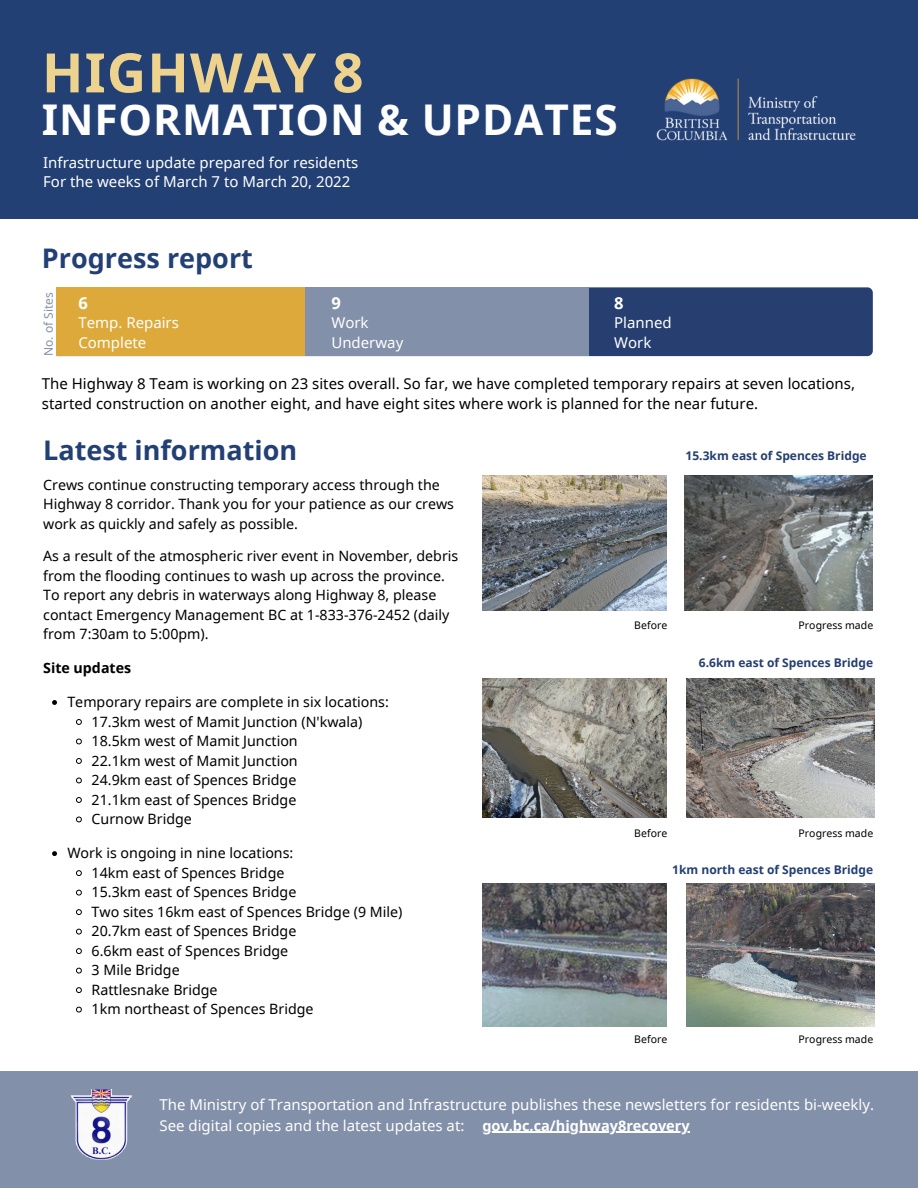
<style>
.page{position:relative;width:918px;height:1188px;background:#fff}
.page>*{position:absolute;margin:0;border:0;box-sizing:border-box;transform-origin:0 0}
.t1{font:700 54.3px "BC Sans";letter-spacing:.02em;color:#eed38f}
.t2{font:700 42.3px "BC Sans";letter-spacing:.02em;color:#fefefe}
.t3{font:700 27px "BC Sans";color:#234075}
.t4{font:700 16.5px "BC Sans";color:#fff}
.t5{font:15px/20.2px "BC Sans";color:#000}
.t6{font:15px "BC Sans";color:#fefefe}
.t7{font:15px/20.2px "BC Sans";color:#fff}
.t8{font:700 14.55px "BC Sans";color:#fefefe}
.t9{font:14.25px/19.5px "BC Sans";color:#000}
.t10{font:700 14.25px "BC Sans";color:#000}
.t11{font:700 12px "BC Sans";color:#263f70}
.t12{font:700 12px "BC Sans";color:#234075}
.t13{font:12px "BC Sans";color:#8290a9}
.t14{font:10.5px "BC Sans";color:#000}
</style>
<div class="page">
<div style="left:0;top:0;width:918px;height:218px;background:#234075"></div>
<img style="left:656px;top:78px;width:200px;height:63px">
<div style="left:0;top:1071px;width:918px;height:117px;background:#8290a9"></div>
<img style="left:71px;top:1090px;width:61px;height:69px">
<div style="left:589px;top:287px;width:284px;height:69px;background:#263f70"></div>
<div style="left:57px;top:287px;width:532px;height:69px;background:#8290a9"></div>
<div style="left:57px;top:287px;width:248px;height:69px;background:#dda93a"></div>
<img style="left:482px;top:476px;width:185px;height:135px">
<img style="left:685px;top:476px;width:188px;height:135px">
<img style="left:482px;top:678px;width:185px;height:140px">
<img style="left:686px;top:678px;width:188px;height:140px">
<img style="left:482px;top:883px;width:185px;height:143px">
<img style="left:686px;top:883px;width:188px;height:143px">
<hr style="left:482px;top:1132px;width:208px;height:1px;background:#fefefe">
<svg style="left:52px;top:700px;width:5px;height:5px"></svg>
<svg style="left:76px;top:719px;width:6px;height:6px"></svg>
<svg style="left:76px;top:738px;width:6px;height:7px"></svg>
<svg style="left:76px;top:758px;width:6px;height:6px"></svg>
<svg style="left:76px;top:777px;width:6px;height:7px"></svg>
<svg style="left:76px;top:797px;width:6px;height:6px"></svg>
<svg style="left:76px;top:816px;width:6px;height:7px"></svg>
<svg style="left:52px;top:851px;width:5px;height:5px"></svg>
<svg style="left:76px;top:870px;width:6px;height:6px"></svg>
<svg style="left:76px;top:889px;width:6px;height:7px"></svg>
<svg style="left:76px;top:909px;width:6px;height:6px"></svg>
<svg style="left:76px;top:928px;width:6px;height:7px"></svg>
<svg style="left:76px;top:948px;width:6px;height:6px"></svg>
<svg style="left:76px;top:967px;width:6px;height:7px"></svg>
<svg style="left:76px;top:987px;width:6px;height:6px"></svg>
<svg style="left:76px;top:1006px;width:6px;height:7px"></svg>
<p class="t1" style="left:42px;top:34px;width:323px">HIGHWAY 8</p>
<p class="t2" style="left:42px;top:90px;width:577px">INFORMATION &amp; UPDATES</p>
<p class="t7" style="left:43px;top:152px;width:317px">Infrastructure update prepared for residents</p>
<p class="t7" style="left:43px;top:171px;width:309px">For the weeks of March 7 to March 20, 2022</p>
<p class="t3" style="left:42px;top:239px;width:213px">Progress report</p>
<p class="t13" style="left:40px;top:356px;width:65px;rotate:-90deg">No. of Sites</p>
<p class="t4" style="left:78px;top:291px;width:11px">6</p>
<p class="t4" style="left:331px;top:291px;width:11px">9</p>
<p class="t4" style="left:614px;top:291px;width:11px">8</p>
<p class="t7" style="left:78px;top:312px;width:102px">Temp. Repairs<br>Complete</p>
<p class="t7" style="left:331px;top:312px;width:39px">Work</p>
<p class="t7" style="left:331px;top:332px;width:73px">Underway</p>
<p class="t7" style="left:614px;top:312px;width:59px">Planned</p>
<p class="t7" style="left:614px;top:332px;width:39px">Work</p>
<p class="t5" style="left:42px;top:373px;width:815px">The Highway 8 Team is working on 23 sites overall. So far, we have completed temporary repairs at seven locations, started construction on another eight, and have eight sites where work is planned for the near future.</p>
<p class="t3" style="left:43px;top:431px;width:256px">Latest information</p>
<p class="t9" style="left:43px;top:474px;width:412px">Crews continue constructing temporary access through the<br>Highway 8 corridor. Thank you for your patience as our crews work as quickly and safely as possible.</p>
<p class="t9" style="left:43px;top:546px;width:417px">As a result of the atmospheric river event in November, debris from the flooding continues to wash up across the province.<br>To report any debris in waterways along Highway 8, please contact Emergency Management BC at 1-833-376-2452 (daily from 7:30am to 5:00pm).</p>
<p class="t10" style="left:43px;top:658px;width:90px">Site updates</p>
<p class="t9" style="left:67px;top:692px;width:323px">Temporary repairs are complete in six locations:</p>
<p class="t9" style="left:92px;top:712px;width:272px">17.3km west of Mamit Junction (N'kwala)</p>
<p class="t9" style="left:92px;top:731px;width:208px">18.5km west of Mamit Junction</p>
<p class="t9" style="left:92px;top:751px;width:208px">22.1km west of Mamit Junction</p>
<p class="t9" style="left:92px;top:770px;width:206px">24.9km east of Spences Bridge</p>
<p class="t9" style="left:92px;top:790px;width:206px">21.1km east of Spences Bridge</p>
<p class="t9" style="left:92px;top:809px;width:102px">Curnow Bridge</p>
<p class="t9" style="left:67px;top:843px;width:227px">Work is ongoing in nine locations:</p>
<p class="t9" style="left:92px;top:863px;width:194px">14km east of Spences Bridge</p>
<p class="t9" style="left:92px;top:882px;width:206px">15.3km east of Spences Bridge</p>
<p class="t9" style="left:92px;top:902px;width:312px">Two sites 16km east of Spences Bridge (9 Mile)</p>
<p class="t9" style="left:92px;top:921px;width:206px">20.7km east of Spences Bridge</p>
<p class="t9" style="left:92px;top:941px;width:198px">6.6km east of Spences Bridge</p>
<p class="t9" style="left:92px;top:960px;width:90px">3 Mile Bridge</p>
<p class="t9" style="left:92px;top:980px;width:128px">Rattlesnake Bridge</p>
<p class="t9" style="left:92px;top:999px;width:223px">1km northeast of Spences Bridge</p>
<p class="t11" style="left:686px;top:447px;width:183px">15.3km east of Spences Bridge</p>
<p class="t14" style="left:634px;top:618px;width:34px">Before</p>
<p class="t14" style="left:799px;top:618px;width:76px">Progress made</p>
<p class="t11" style="left:699px;top:655px;width:176px">6.6km east of Spences Bridge</p>
<p class="t14" style="left:634px;top:826px;width:34px">Before</p>
<p class="t14" style="left:799px;top:826px;width:76px">Progress made</p>
<p class="t12" style="left:672px;top:861px;width:202px">1km north east of Spences Bridge</p>
<p class="t14" style="left:634px;top:1032px;width:34px">Before</p>
<p class="t14" style="left:799px;top:1032px;width:76px">Progress made</p>
<p class="t6" style="left:160px;top:1094px;width:716px">The Ministry of Transportation and Infrastructure publishes these newsletters for residents bi-weekly.</p>
<p class="t6" style="left:160px;top:1115px;width:306px">See digital copies and the latest updates at:</p>
<p class="t8" style="left:482px;top:1115px;width:209px">gov.bc.ca/highway8recovery</p>
</div>
